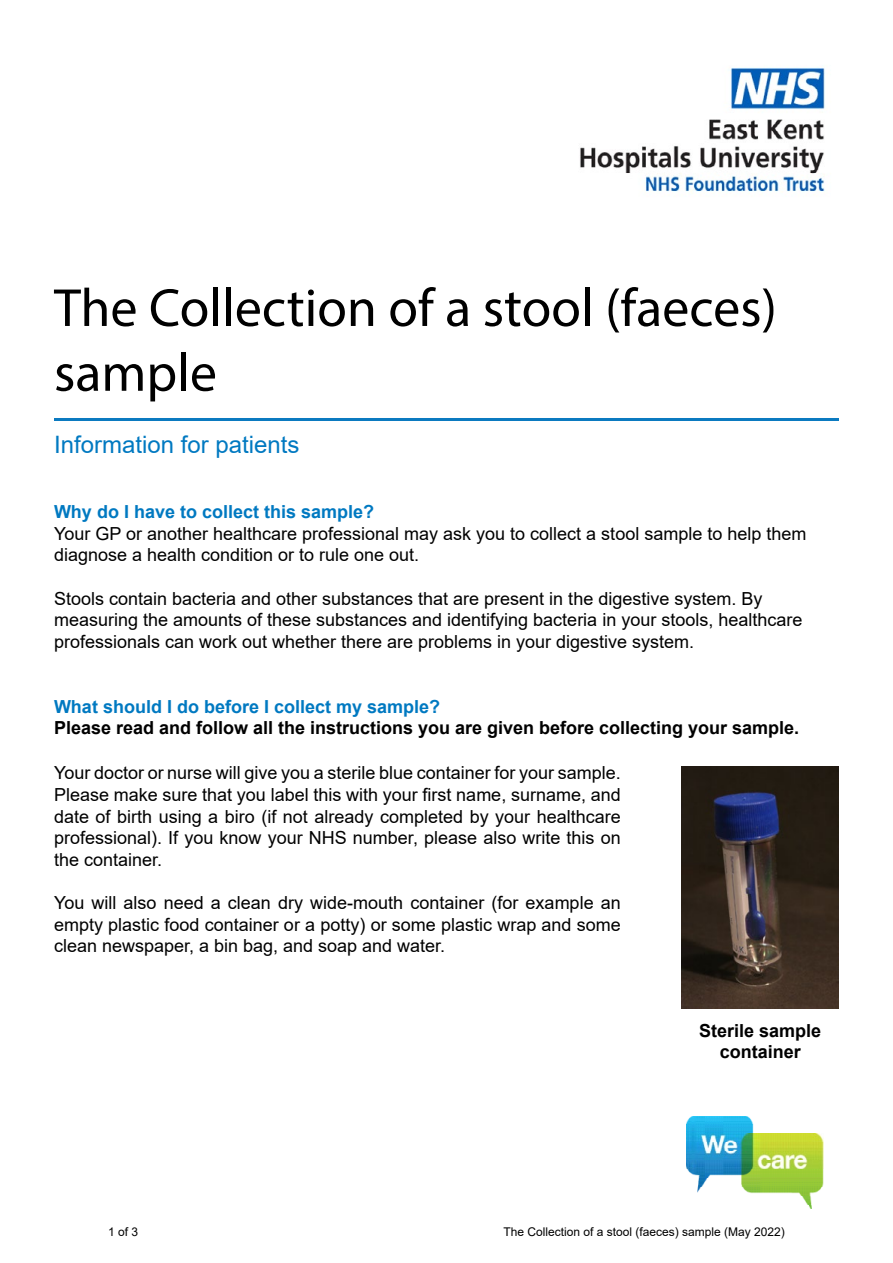
<style>
.page{position:relative;width:893px;height:1263px;background:#fff}
.page>*{position:absolute;margin:0;border:0;box-sizing:border-box;transform-origin:0 0}
.t1{font:54px/64.8px "Myriad Pro";color:#000}
.t2{font:24px "Arial";color:#0079c1}
.t3{font:18px/21.6px "Arial";color:#000}
.t4{font:700 18px/21.6px "Arial";color:#000;text-align:center}
.t5{font:700 18px "Arial";color:#0079c1}
.t6{font:12px "Arial";color:#000}
</style>
<div class="page">
<hr style="left:54px;top:418px;width:785px;height:3px;background:#0b7ac0">
<img style="left:682px;top:766px;width:157px;height:242px">
<img style="left:580px;top:67px;width:245px;height:127px">
<img style="left:687px;top:1117px;width:136px;height:92px">
<h1 class="t1" style="left:54px;top:275px;width:724px">The Collection of a stool (faeces) sample</h1>
<h2 class="t2" style="left:54px;top:428px;width:247px">Information for patients</h2>
<p class="t5" style="left:54px;top:499px;width:322px">Why do I have to collect this sample?</p>
<p class="t3" style="left:54px;top:522px;width:754px">Your GP or another healthcare professional may ask you to collect a stool sample to help them diagnose a health condition or to rule one out.</p>
<p class="t3" style="left:54px;top:587px;width:750px">Stools contain bacteria and other substances that are present in the digestive system. By measuring the amounts of these substances and identifying bacteria in your stools, healthcare professionals can work out whether there are problems in your digestive system.</p>
<p class="t5" style="left:54px;top:693px;width:388px">What should I do before I collect my sample?</p>
<p class="t4" style="left:54px;top:717px;width:747px">Please read and follow all the instructions you are given before collecting your sample.</p>
<p class="t3" style="left:54px;top:762px;width:568px;text-align:justify">Your doctor or nurse will give you a sterile blue container for your sample.<br>Please make sure that you label this with your first name, surname, and date of birth using a biro (if not already completed by your healthcare professional). If you know your NHS number, please also write this on the container.</p>
<p class="t3" style="left:54px;top:892px;width:568px;text-align:justify">You will also need a clean dry wide-mouth container (for example an empty plastic food container or a potty) or some plastic wrap and some clean newspaper, a bin bag, and soap and water.</p>
<p class="t4" style="left:699px;top:1020px;width:124px">Sterile sample container</p>
<p class="t6" style="left:108px;top:1223px;width:32px">1 of 3</p>
<p class="t6" style="left:503px;top:1223px;width:283px">The Collection of a stool (faeces) sample (May 2022)</p>
</div>
